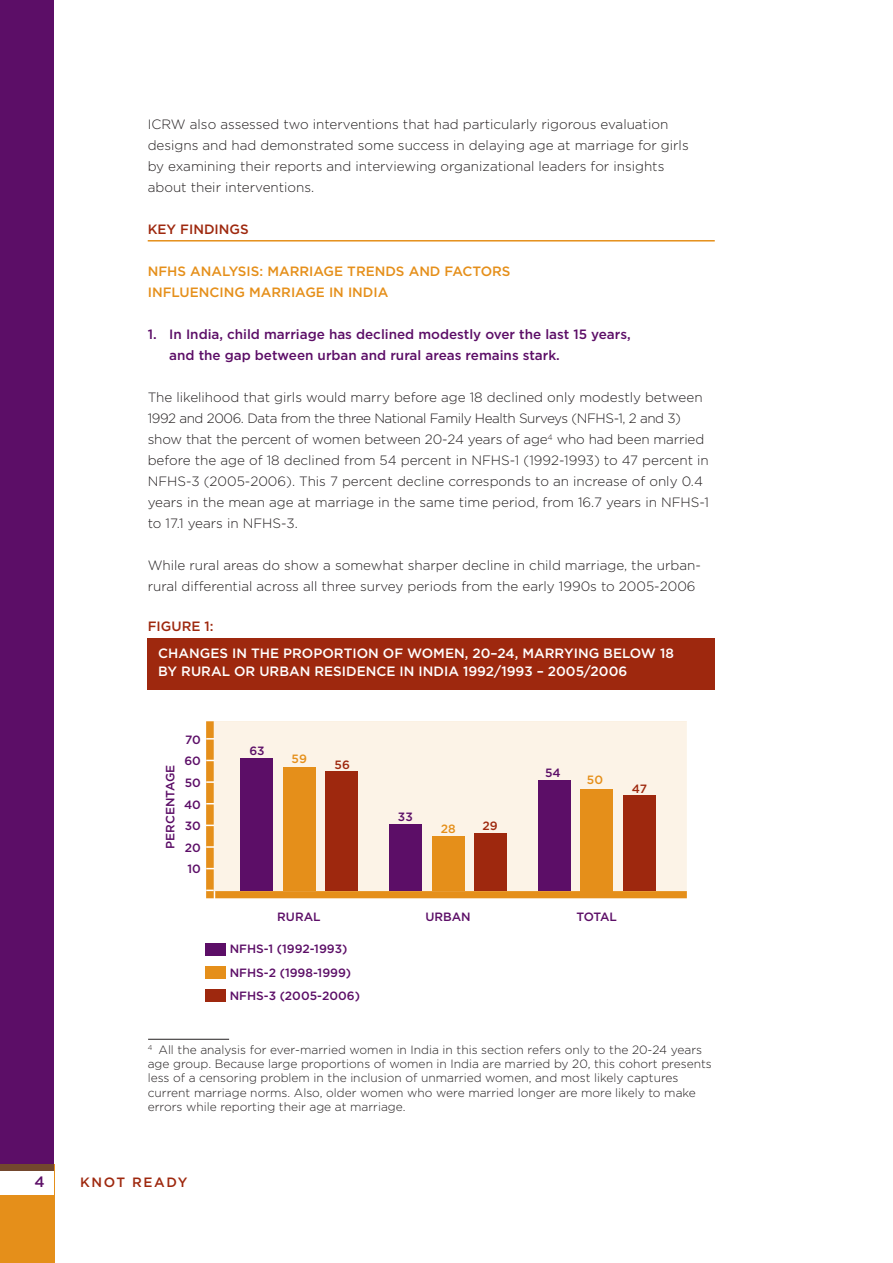
<style>
.page{position:relative;width:893px;height:1263px;background:#fff}
.page>*{position:absolute;margin:0;border:0;box-sizing:border-box;transform-origin:0 0}
.t1{font:300 13.5px/21px "Gotham";color:#231f20}
.t2{font:500 13.5px/21px "Gotham";color:#5c0e67}
.t3{font:500 13.5px/18px "Gotham";color:#fff}
.t4{font:500 13.5px "Gotham";color:#e58f1a}
.t5{font:500 13.5px "Gotham";color:#9e280e}
.t6{font:300 12px/14.2px "Gotham";color:#231f20}
.t7{font:500 12px/21.6px "Gotham";color:#5c0e67;text-align:justify}
.t8{font:500 12px "Gotham";color:#e58f1a}
.t9{font:500 12px "Gotham";color:#9e280e}
</style>
<div class="page">
<div style="left:0;top:0;width:54px;height:1263px;background:#5c0e67"></div>
<div style="left:0;top:1164px;width:54px;height:99px;background:#e58f1a"></div>
<div style="left:0;top:1164px;width:54px;height:30px;background:#fff"></div>
<div style="left:0;top:1164px;width:54px;height:6px;background:#73472e"></div>
<hr style="left:148px;top:240px;width:567px;height:2px;background:#e58f1a">
<svg style="left:206px;top:721px;width:481px;height:177px;background:#e59322"></svg>
<div style="left:214px;top:721px;width:473px;height:170px;background:#fcf3e7"></div>
<svg style="left:206px;top:781px;width:8px;height:2px"></svg>
<svg style="left:206px;top:846px;width:8px;height:2px"></svg>
<svg style="left:206px;top:890px;width:9px;height:9px"></svg>
<div style="left:148px;top:638px;width:567px;height:51px;background:#9e280e"></div>
<div style="left:206px;top:943px;width:20px;height:13px;background:#5c0e67"></div>
<div style="left:206px;top:966px;width:20px;height:13px;background:#e58f1a"></div>
<div style="left:206px;top:989px;width:20px;height:13px;background:#9e280e"></div>
<div style="left:241px;top:758px;width:32px;height:133px;background:#5c0e67"></div>
<div style="left:283px;top:767px;width:33px;height:124px;background:#e58f1a"></div>
<div style="left:326px;top:772px;width:32px;height:119px;background:#9e280e"></div>
<div style="left:389px;top:824px;width:33px;height:67px;background:#5c0e67"></div>
<div style="left:432px;top:836px;width:32px;height:55px;background:#e58f1a"></div>
<div style="left:474px;top:833px;width:33px;height:58px;background:#9e280e"></div>
<div style="left:538px;top:781px;width:32px;height:110px;background:#5c0e67"></div>
<div style="left:581px;top:789px;width:32px;height:102px;background:#e58f1a"></div>
<div style="left:623px;top:796px;width:32px;height:95px;background:#9e280e"></div>
<hr style="left:148px;top:1039px;width:81px;height:1px;background:#231f20">
<p class="t1" style="left:148px;top:114px;width:542px">ICRW also assessed two interventions that had particularly rigorous evaluation designs and had demonstrated some success in delaying age at marriage for girls by examining their reports and interviewing organizational leaders for insights about their interventions.</p>
<p class="t5" style="left:148px;top:222px;width:103px">KEY FINDINGS</p>
<p class="t4" style="left:148px;top:264px;width:326px">NFHS ANALYSIS: MARRIAGE TREN DS AN D FACTO</p>
<p class="t4" style="left:492px;top:264px;width:18px">RS</p>
<p class="t4" style="left:148px;top:285px;width:53px">INFLUENC</p>
<p class="t4" style="left:219px;top:285px;width:170px">ING MARRIAGE IN IN DIA</p>
<p class="t2" style="left:169px;top:323px;width:463px;text-indent:-22px">1. I N I NDIA, CHILD MARRIAGE HAS DECLINED MODESTLY OVER THE LAST 15 YEARS,<br>AND THE GAP BETWEEN URBAN AND RURAL AREAS REMAINS STARK.</p>
<p class="t1" style="left:148px;top:387px;width:563px">The likelihood that girls would marry before age 18 declined only modestly between 1992 and 2006. Data from the three National Family Health Surveys (NFHS-1, 2 and 3) show that the percent of women between 20-24 years of age<sup>4</sup> who had been married before the age of 18 declined from 54 percent in NFHS-1 (1992-1993) to 47 percent in NFHS-3 (2005-2006). This 7 percent decline corresponds to an increase of only 0.4 years in the mean age at marriage in the same time period, from 16.7 years in NFHS-1 to 17.1 years in NFHS-3.</p>
<p class="t1" style="left:148px;top:555px;width:555px">While rural areas do show a somewhat sharper decline in child marriage, the urban&shy;rural differential across all three survey periods from the early 1990s to 2005-2006</p>
<p class="t5" style="left:148px;top:618px;width:67px">FIGURE 1:</p>
<p class="t3" style="left:158px;top:644px;width:517px">CHANGES IN THE PROPORTION OF WOMEN, 20–24, MARRYING BELOW 18<br>BY RURAL OR URBAN RESIDENCE</p>
<p class="t3" style="left:400px;top:662px;width:229px">IN IN DIA 1992/1993 – 2005/2006</p>
<p class="t7" style="left:159px;top:849px;width:84px;rotate:-90deg">PERCENTAGE</p>
<p class="t7" style="left:184px;top:728px;width:18px">70<br>60<br>50<br>40<br>30<br>20<br>10</p>
<p class="t7" style="left:250px;top:739px;width:17px">63</p>
<p class="t8" style="left:292px;top:752px;width:17px">59</p>
<p class="t9" style="left:335px;top:758px;width:17px">56</p>
<p class="t7" style="left:277px;top:906px;width:45px">RURAL</p>
<p class="t7" style="left:230px;top:937px;width:132px;line-height:23.4px;text-align:left">NFHS-1 (1992-1993)<br>NFHS-2 (1998-1999)<br>NFHS-3 (2005-2006)</p>
<p class="t7" style="left:398px;top:805px;width:16px">33</p>
<p class="t8" style="left:441px;top:822px;width:16px">28</p>
<p class="t9" style="left:482px;top:819px;width:17px">29</p>
<p class="t7" style="left:425px;top:906px;width:45px">URBAN</p>
<p class="t7" style="left:545px;top:762px;width:17px">54</p>
<p class="t8" style="left:587px;top:773px;width:18px">50</p>
<p class="t9" style="left:632px;top:782px;width:17px">47</p>
<p class="t7" style="left:576px;top:906px;width:9px">TOT</p>
<p class="t7" style="left:600px;top:906px;width:18px">AL</p>
<p class="t6" style="left:148px;top:1042px;width:566px"><sup>4</sup> All the analysis for ever-married women in India in this section refers only to the 20-24 years age group. Because large proportions of women in India are married by 20, this cohort presents less of a censoring problem in the inclusion of unmarried women, and most likely captures current marriage norms. Also, older women who were married longer are more likely to make errors while reporting their age at marriage.</p>
<p class="t5" style="left:80px;top:1175px;width:24px">KNOT</p>
<p class="t5" style="left:132px;top:1175px;width:57px">READY</p>
</div>
